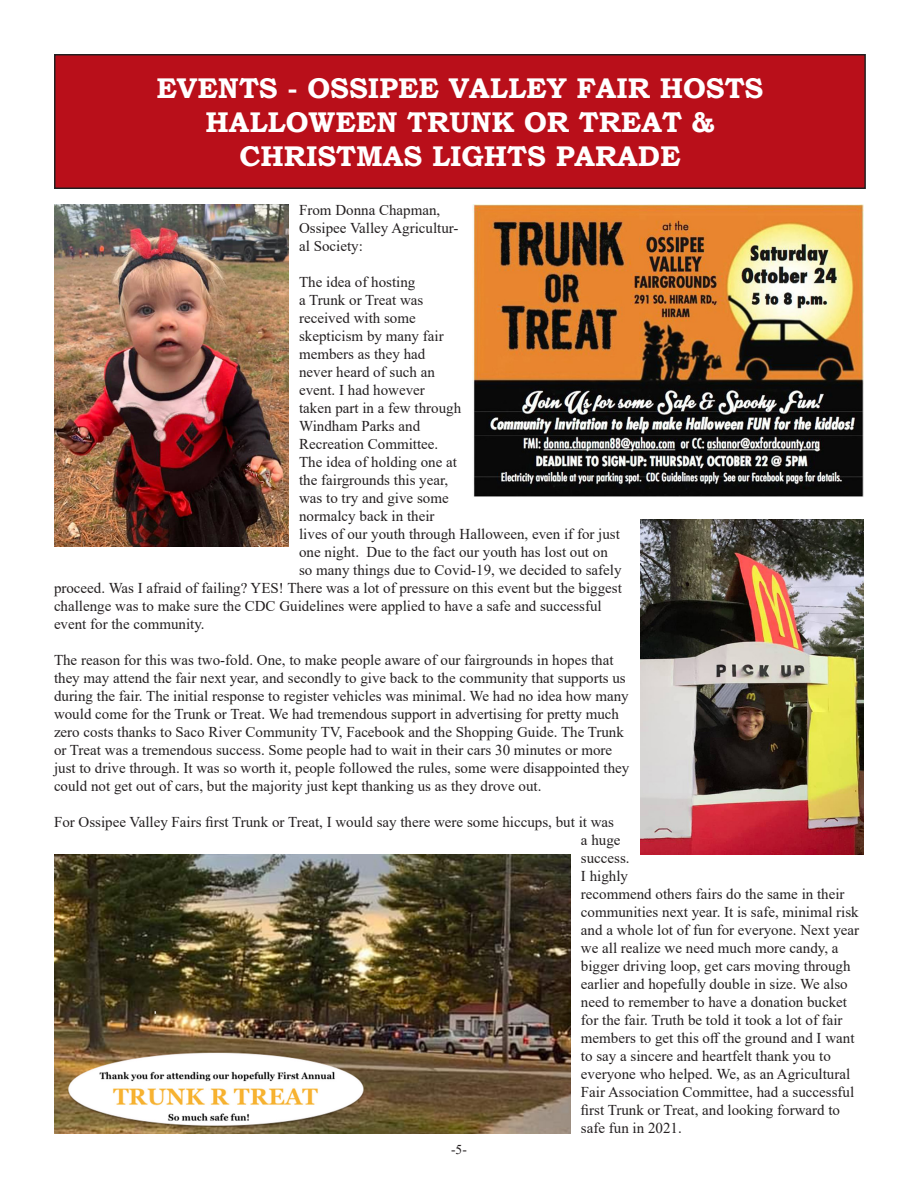
<style>
.page{position:relative;width:918px;height:1188px;background:#fff}
.page>*{position:absolute;margin:0;border:0;box-sizing:border-box;transform-origin:0 0}
.t1{font:700 28.5px "Bookman Old Style";color:#fff}
.t2{font:15px/18px "Times New Roman";color:#231f20}
.t3{font:13.5px "Times New Roman";color:#231f20}
</style>
<div class="page">
<div style="left:55px;top:55px;width:810px;height:133px;background:#b90f1a"></div>
<div style="left:54px;top:54px;width:812px;height:135px;border:2px solid #231f20"></div>
<img style="left:54px;top:204px;width:234px;height:342px">
<img style="left:54px;top:855px;width:516px;height:279px">
<img style="left:641px;top:520px;width:223px;height:335px">
<img style="left:472px;top:204px;width:392px;height:293px">
<p class="t1" style="left:156px;top:67px;width:609px">EVENTS - OSSIPEE VALLEY FAIR HOSTS</p>
<p class="t1" style="left:205px;top:101px;width:511px">HALLOWEEN TRUNK OR TREAT &amp;</p>
<p class="t1" style="left:239px;top:136px;width:443px">CHRISTMAS LIGHTS PARADE</p>
<p class="t2" style="left:299px;top:200px;width:161px">From Donna Chapman,<br>Ossipee Valley Agricultur&shy;al Society:</p>
<p class="t2" style="left:299px;top:272px;width:118px">The idea of hosting</p>
<p class="t2" style="left:299px;top:290px;width:126px">a Trunk or Treat was</p>
<p class="t2" style="left:299px;top:308px;width:118px">received with some</p>
<p class="t2" style="left:299px;top:326px;width:146px">skepticism by many fair</p>
<p class="t2" style="left:299px;top:344px;width:128px">members as they had</p>
<p class="t2" style="left:299px;top:362px;width:137px">never heard of such an</p>
<p class="t2" style="left:299px;top:380px;width:127px">event. I had however</p>
<p class="t2" style="left:299px;top:398px;width:164px">taken part in a few through</p>
<p class="t2" style="left:299px;top:416px;width:123px">Windham Parks and</p>
<p class="t2" style="left:299px;top:434px;width:141px">Recreation Committee.</p>
<p class="t2" style="left:299px;top:452px;width:159px">The idea of holding one at</p>
<p class="t2" style="left:299px;top:470px;width:151px">the fairgrounds this year,</p>
<p class="t2" style="left:299px;top:488px;width:151px">was to try and give some</p>
<p class="t2" style="left:299px;top:506px;width:137px">normalcy back in their</p>
<p class="t2" style="left:299px;top:524px;width:322px">lives of our youth through Halloween, even if for just</p>
<p class="t2" style="left:299px;top:542px;width:310px">one night. Due to the fact our youth has lost out on</p>
<p class="t2" style="left:299px;top:560px;width:324px">so many things due to Covid-19, we decided to safely</p>
<p class="t2" style="left:54px;top:578px;width:569px">proceed. Was I afraid of failing? YES! There was a lot of pressure on this event but the biggest</p>
<p class="t2" style="left:54px;top:596px;width:549px">challenge was to make sure the CDC Guidelines were applied to have a safe and successful</p>
<p class="t2" style="left:54px;top:614px;width:152px">event for the community.</p>
<p class="t2" style="left:54px;top:650px;width:577px">The reason for this was two-fold. One, to make people aware of our fairgrounds in hopes that they may attend the fair next year, and secondly to give back to the community that supports us during the fair. The initial response to register vehicles was minimal. We had no idea how many would come for the Trunk or Treat. We had tremendous support in advertising for pretty much zero costs thanks to Saco River Community TV, Facebook and the Shopping Guide. The Trunk or Treat was a tremendous success. Some people had to wait in their cars 30 minutes or more just to drive through. It was so worth it, people followed the rules, some were disappointed they could not get out of cars, but the majority just kept thanking us as they drove out.</p>
<p class="t2" style="left:581px;top:812px;width:280px;text-indent:-527px">For Ossipee Valley Fairs first Trunk or Treat, I would say there were some hiccups, but it was<br>a huge<br>success.<br>I highly<br>recommend others fairs do the same in their communities next year. It is safe, minimal risk and a whole lot of fun for everyone. Next year we all realize we need much more candy, a bigger driving loop, get cars moving through earlier and hopefully double in size. We also need to remember to have a donation bucket for the fair. Truth be told it took a lot of fair members to get this off the ground and I want to say a sincere and heartfelt thank you to everyone who helped. We, as an Agricultural Fair Association Committee, had a successful first Trunk or Treat, and looking forward to safe fun in 2021.</p>
<p class="t3" style="left:451px;top:1140px;width:17px">-5-</p>
</div>
